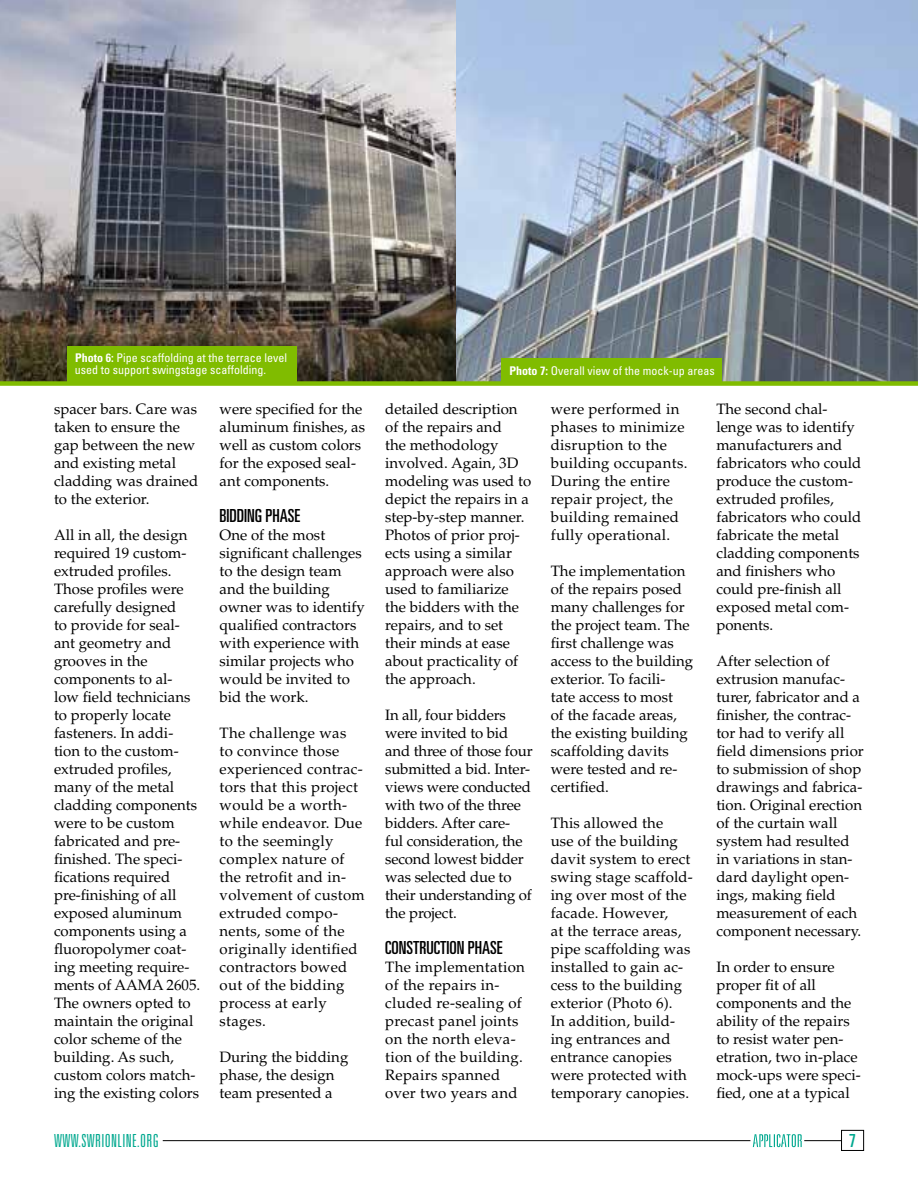
<style>
.page{position:relative;width:918px;height:1188px;background:#fff}
.page>*{position:absolute;margin:0;border:0;box-sizing:border-box;transform-origin:0 0}
.t1{font:ultra-condensed 18px "Univers";color:#000}
.t2{font:300 ultra-condensed 18px "Univers";letter-spacing:.02em;color:#00a88f}
.t3{font:ultra-condensed 18px "Univers";color:#00a88f}
.t4{font:15px/18px "Palatino LT Std";color:#000}
.t5{font:15px/18px "Palatino LT Std";letter-spacing:.02em;color:#000}
.t6{font:condensed 12px/12px "Univers";color:#fff}
.s1{font-weight:700}
</style>
<div class="page">
<img style="left:0;top:0;width:918px;height:381px">
<div style="left:0;top:381px;width:918px;height:5px;background:#80bc00"></div>
<div style="left:68px;top:346px;width:229px;height:35px;background:#80bc00"></div>
<div style="left:502px;top:358px;width:220px;height:23px;background:#80bc00"></div>
<div style="left:841px;top:1130px;width:23px;height:21px;border:1px solid #000"></div>
<hr style="left:804px;top:1140px;width:37px;height:1px;background:#000">
<hr style="left:163px;top:1140px;width:587px;height:1px;background:#000">
<svg style="left:753px;top:1134px;width:49px;height:13px"></svg>
<p class="t6" style="left:75px;top:352px;width:214px"><span class="s1">Photo 6:</span> Pipe scaffolding at the terrace level used to support swingstage scaffolding.</p>
<p class="t6" style="left:509px;top:364px;width:207px"><span class="s1">Photo 7:</span> Overall view of the mock-up areas</p>
<p class="t4" style="left:54px;top:400px;width:146px">spacer bars. Care was taken to ensure the gap between the new and existing metal cladding was drained to the exterior.</p>
<p class="t4" style="left:54px;top:526px;width:148px">All in all, the design required 19 custom&shy;extruded profiles.<br>Those profiles were carefully designed<br>to provide for seal&shy;ant geometry and grooves in the components to al&shy;low field technicians to properly locate fasteners. In addi&shy;tion to the custom&shy;extruded profiles, many of the metal cladding components were to be custom fabricated and pre&shy;finished. The speci&shy;fications required pre-finishing of all exposed aluminum components using a fluoropolymer coat&shy;ing meeting require&shy;ments of AAMA 2605.<br>The owners opted to maintain the original color scheme of the building. As such, custom colors match&shy;ing the existing colors</p>
<p class="t4" style="left:220px;top:400px;width:147px">were specified for the aluminum finishes, as well as custom colors for the exposed seal&shy;ant components.</p>
<p class="t1" style="left:220px;top:505px;width:82px">BIDDING PHASE</p>
<p class="t4" style="left:220px;top:526px;width:147px">One of the most significant challenges to the design team and the building owner was to identify qualified contractors with experience with similar projects who would be invited to bid the work.</p>
<p class="t5" style="left:220px;top:724px;width:147px">The challenge was<br>to convince those experienced contrac&shy;tors that this project would be a worth&shy;while endeavor. Due to the seemingly complex nature of the retrofit and in&shy;volvement of custom extruded compo&shy;nents, some of the originally identified contractors bowed out of the bidding process at early stages.</p>
<p class="t4" style="left:220px;top:1048px;width:130px">During the bidding phase, the design team presented a</p>
<p class="t4" style="left:385px;top:400px;width:148px">detailed description of the repairs and<br>the methodology involved. Again, 3D modeling was used to depict the repairs in a step-by-step manner.<br>Photos of prior proj&shy;ects using a similar approach were also used to familiarize the bidders with the repairs, and to set their minds at ease about practicality of the approach.</p>
<p class="t4" style="left:385px;top:706px;width:149px">In all, four bidders were invited to bid and three of those four submitted a bid. Inter&shy;views were conducted with two of the three bidders. After care-<br>ful consideration, the second lowest bidder was selected due to their understanding of the project.</p>
<p class="t1" style="left:385px;top:937px;width:119px">CONSTRUCTION PHASE</p>
<p class="t5" style="left:385px;top:958px;width:141px">The implementation of the repairs in&shy;cluded re-sealing of precast panel joints on the north eleva&shy;tion of the building.<br>Repairs spanned over two years and</p>
<p class="t5" style="left:551px;top:400px;width:138px">were performed in phases to minimize disruption to the building occupants.<br>During the entire repair project, the building remained fully operational.</p>
<p class="t4" style="left:551px;top:562px;width:144px">The implementation of the repairs posed many challenges for the project team. The first challenge was access to the building exterior. To facili&shy;tate access to most<br>of the facade areas, the existing building scaffolding davits were tested and re&shy;certified.</p>
<p class="t4" style="left:551px;top:814px;width:144px">This allowed the<br>use of the building davit system to erect swing stage scaffold&shy;ing over most of the facade. However,<br>at the terrace areas, pipe scaffolding was installed to gain ac&shy;cess to the building exterior (Photo 6).<br>In addition, build&shy;ing entrances and entrance canopies were protected with temporary canopies.</p>
<p class="t4" style="left:716px;top:400px;width:146px">The second chal&shy;lenge was to identify manufacturers and fabricators who could produce the custom&shy;extruded profiles, fabricators who could fabricate the metal cladding components and finishers who could pre-finish all exposed metal com&shy;ponents.</p>
<p class="t4" style="left:716px;top:652px;width:149px">After selection of extrusion manufac&shy;turer, fabricator and a finisher, the contrac&shy;tor had to verify all field dimensions prior to submission of shop drawings and fabrica&shy;tion. Original erection of the curtain wall system had resulted in variations in stan&shy;dard daylight open&shy;ings, making field measurement of each component necessary.</p>
<p class="t4" style="left:716px;top:958px;width:146px">In order to ensure proper fit of all components and the ability of the repairs to resist water pen&shy;etration, two in-place mock-ups were speci&shy;fied, one at a typical</p>
<p class="t2" style="left:54px;top:1131px;width:106px">WWW.SWRIONLINE.ORG</p>
<p class="t3" style="left:849px;top:1130px;width:8px">7</p>
</div>
